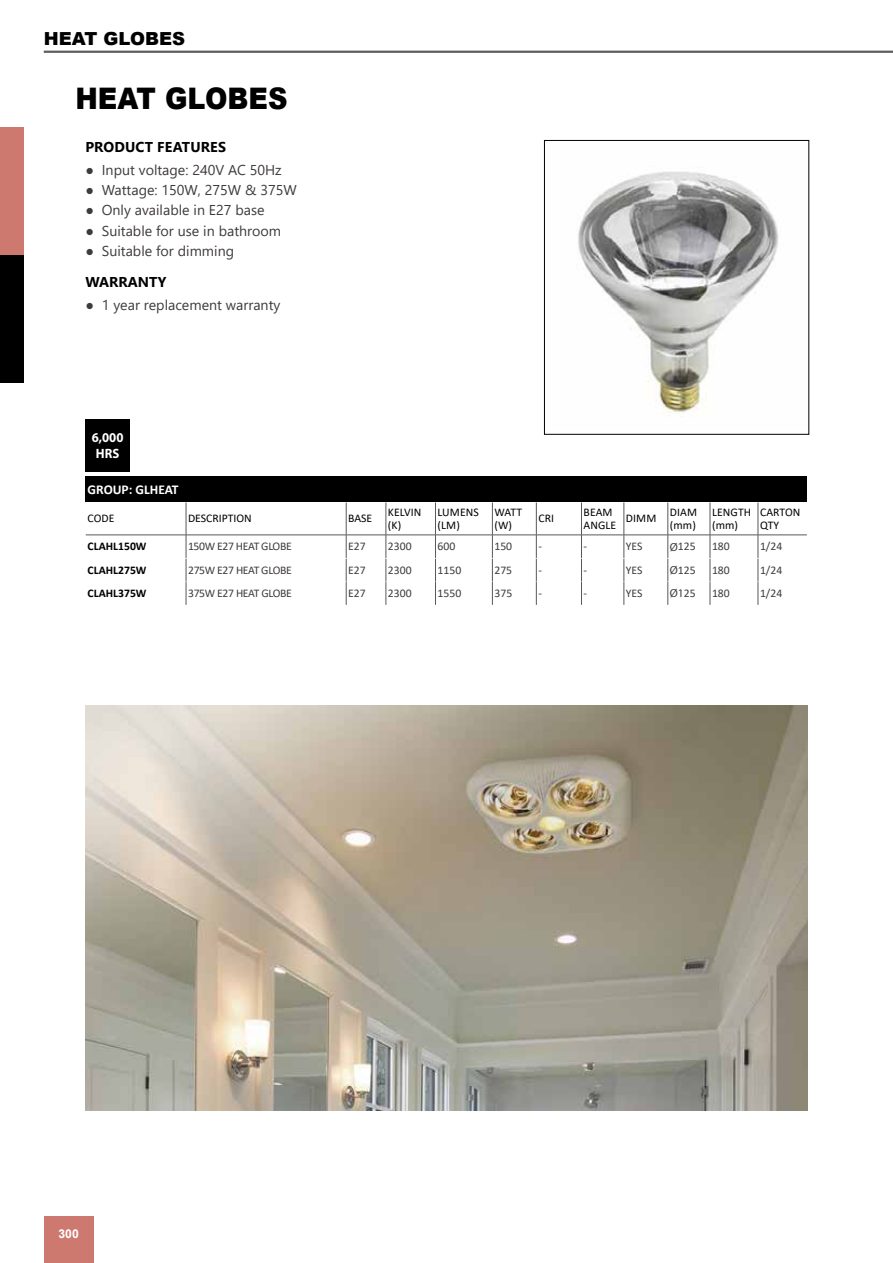
<style>
.page{position:relative;width:893px;height:1263px;background:#fff}
.page>*{position:absolute;margin:0;border:0;box-sizing:border-box;transform-origin:0 0}
.t1{font:900 29.7px "Arial";color:#000;scale:.91 1}
.t2{font:900 18px "Arial";color:#000}
.t3{font:14.25px "Segoe UI";color:#3f3b3a}
.t4{font:700 14.25px "Segoe UI";letter-spacing:.01em;color:#000}
.t5{font:700 13.5px "Calibri";color:#fff}
.t6{font:700 13.5px/16.2px "Myriad Pro";color:#fff;text-align:center;scale:.95 1}
.t7{font:700 12.15px "Arial";color:#fff}
.t8{font:11.7px/12.8px "Calibri";letter-spacing:.01em;color:#000}
.t9{font:11.7px "Calibri";color:#3f3b3a}
.t10{font:11.7px "Calibri";letter-spacing:-.03em;color:#3f3b3a}
.t11{font:700 11.7px "Calibri";color:#000}
.t12{font:11.7px "Myriad Pro";color:#3f3b3a}
.s1{font-family:"Myriad Pro"}
.s2{font-family:"Calibri"}
</style>
<div class="page">
<div style="left:44px;top:1216px;width:50px;height:47px;background:#ce7970"></div>
<div style="left:0;top:247px;width:24px;height:135px;background:#000"></div>
<div style="left:0;top:127px;width:24px;height:128px;background:#ce7970"></div>
<hr style="left:44px;top:51px;width:849px;height:1px;background:#000">
<hr style="left:44px;top:52px;width:849px;height:1px;background:#000">
<img style="left:578px;top:171px;width:201px;height:245px">
<div style="left:544px;top:140px;width:265px;height:294px;border:1px solid #000"></div>
<div style="left:86px;top:477px;width:721px;height:25px;background:#000"></div>
<hr style="left:186px;top:502px;width:1px;height:33px;background:#5a5757">
<hr style="left:346px;top:502px;width:1px;height:33px;background:#5a5757">
<hr style="left:386px;top:502px;width:1px;height:33px;background:#5a5757">
<hr style="left:435px;top:502px;width:1px;height:33px;background:#5a5757">
<hr style="left:492px;top:502px;width:1px;height:33px;background:#5a5757">
<hr style="left:536px;top:502px;width:1px;height:33px;background:#5a5757">
<hr style="left:581px;top:502px;width:1px;height:33px;background:#5a5757">
<hr style="left:624px;top:502px;width:1px;height:33px;background:#5a5757">
<hr style="left:668px;top:502px;width:1px;height:33px;background:#5a5757">
<hr style="left:710px;top:502px;width:1px;height:33px;background:#5a5757">
<hr style="left:758px;top:502px;width:1px;height:33px;background:#5a5757">
<hr style="left:86px;top:535px;width:100px;height:1px;background:#5a5757">
<hr style="left:186px;top:535px;width:160px;height:1px;background:#5a5757">
<hr style="left:346px;top:535px;width:40px;height:1px;background:#5a5757">
<hr style="left:386px;top:535px;width:49px;height:1px;background:#5a5757">
<hr style="left:435px;top:535px;width:57px;height:1px;background:#5a5757">
<hr style="left:492px;top:535px;width:44px;height:1px;background:#5a5757">
<hr style="left:536px;top:535px;width:45px;height:1px;background:#5a5757">
<hr style="left:581px;top:535px;width:43px;height:1px;background:#5a5757">
<hr style="left:624px;top:535px;width:44px;height:1px;background:#5a5757">
<hr style="left:668px;top:535px;width:42px;height:1px;background:#5a5757">
<hr style="left:710px;top:535px;width:48px;height:1px;background:#5a5757">
<hr style="left:758px;top:535px;width:49px;height:1px;background:#5a5757">
<svg style="left:186px;top:535px;width:1px;height:70px"></svg>
<svg style="left:346px;top:535px;width:1px;height:70px"></svg>
<svg style="left:386px;top:535px;width:1px;height:70px"></svg>
<svg style="left:435px;top:536px;width:1px;height:69px"></svg>
<svg style="left:492px;top:535px;width:1px;height:70px"></svg>
<svg style="left:536px;top:535px;width:1px;height:70px"></svg>
<svg style="left:581px;top:536px;width:1px;height:69px"></svg>
<svg style="left:624px;top:535px;width:1px;height:70px"></svg>
<svg style="left:668px;top:535px;width:1px;height:70px"></svg>
<svg style="left:710px;top:535px;width:1px;height:70px"></svg>
<svg style="left:758px;top:535px;width:1px;height:70px"></svg>
<div style="left:85px;top:419px;width:45px;height:52px;background:#000"></div>
<img style="left:85px;top:705px;width:723px;height:405px">
<p class="t2" style="left:44px;top:26px;width:143px">HEAT GLOBES</p>
<h1 class="t1" style="left:75px;top:77px;width:235px">HEAT GLOBES</h1>
<p class="t4" style="left:85px;top:134px;width:142px">PRODUCT FEATURES</p>
<p class="t3" style="left:85px;top:156px;width:198px">● Input voltage: 240V AC 50Hz</p>
<p class="t3" style="left:85px;top:177px;width:213px">● Wattage: 150W, 275W &amp; 375W</p>
<p class="t3" style="left:85px;top:197px;width:181px">● Only available in E27 base</p>
<p class="t3" style="left:85px;top:217px;width:197px">● Suitable for use in bathroom</p>
<p class="t3" style="left:85px;top:237px;width:150px">● Suitable for dimming</p>
<p class="t4" style="left:85px;top:269px;width:83px">WARRANTY</p>
<p class="t3" style="left:85px;top:291px;width:197px">● 1 year replacement warranty</p>
<p class="t6" style="left:92px;top:428px;width:35px">6,000<br>HRS</p>
<p class="t5" style="left:88px;top:480px;width:93px">GROUP: GLHEAT</p>
<p class="t8" style="left:88px;top:512px;width:28px">CODE</p>
<p class="t8" style="left:188px;top:512px;width:65px">DESCRIPTION</p>
<p class="t8" style="left:348px;top:512px;width:26px">BASE</p>
<p class="t8" style="left:388px;top:505px;width:35px">KELVIN (K)</p>
<p class="t8" style="left:438px;top:505px;width:43px">LUMENS (LM)</p>
<p class="t8" style="left:494px;top:505px;width:29px">WATT (W)</p>
<p class="t8" style="left:538px;top:512px;width:17px">CRI</p>
<p class="t8" style="left:583px;top:505px;width:34px">BEAM<br>ANGLE</p>
<p class="t8" style="left:626px;top:512px;width:32px">DIMM</p>
<p class="t8" style="left:670px;top:505px;width:29px">DIAM (mm)</p>
<p class="t8" style="left:712px;top:505px;width:41px">LENGTH (mm)</p>
<p class="t8" style="left:760px;top:505px;width:42px">CARTON<br>QTY</p>
<p class="t11" style="left:88px;top:538px;width:60px">CLAHL150W</p>
<p class="t10" style="left:188px;top:538px;width:105px">150W E27 HEAT GLOBE</p>
<p class="t9" style="left:348px;top:538px;width:19px">E27</p>
<p class="t9" style="left:388px;top:538px;width:25px">2300</p>
<p class="t9" style="left:438px;top:538px;width:19px">600</p>
<p class="t9" style="left:494px;top:538px;width:19px">150</p>
<p class="t9" style="left:538px;top:538px;width:5px">-</p>
<p class="t9" style="left:583px;top:538px;width:5px">-</p>
<p class="t9" style="left:626px;top:538px;width:18px">YES</p>
<p class="t9" style="left:670px;top:538px;width:27px"><span class="s1">Ø</span>125</p>
<p class="t9" style="left:712px;top:538px;width:19px">180</p>
<p class="t9" style="left:760px;top:538px;width:24px">1/24</p>
<p class="t11" style="left:88px;top:561px;width:60px">CLAHL275W</p>
<p class="t10" style="left:188px;top:562px;width:105px">275W E27 HEAT GLOBE</p>
<p class="t9" style="left:348px;top:562px;width:19px">E27</p>
<p class="t9" style="left:388px;top:562px;width:25px">2300</p>
<p class="t9" style="left:438px;top:562px;width:25px">1150</p>
<p class="t9" style="left:494px;top:562px;width:19px">275</p>
<p class="t9" style="left:538px;top:562px;width:5px">-</p>
<p class="t9" style="left:584px;top:562px;width:5px">-</p>
<p class="t9" style="left:626px;top:562px;width:18px">YES</p>
<p class="t9" style="left:670px;top:562px;width:27px"><span class="s1">Ø</span>125</p>
<p class="t9" style="left:712px;top:562px;width:19px">180</p>
<p class="t9" style="left:760px;top:562px;width:24px">1/24</p>
<p class="t11" style="left:88px;top:585px;width:60px">CLAHL375W</p>
<p class="t10" style="left:188px;top:585px;width:105px">375W E27 HEAT GLOBE</p>
<p class="t9" style="left:348px;top:585px;width:19px">E27</p>
<p class="t9" style="left:388px;top:585px;width:25px">2300</p>
<p class="t9" style="left:438px;top:585px;width:25px">1550</p>
<p class="t9" style="left:494px;top:585px;width:19px">375</p>
<p class="t9" style="left:538px;top:585px;width:5px">-</p>
<p class="t9" style="left:584px;top:585px;width:5px">-</p>
<p class="t9" style="left:626px;top:585px;width:18px">YES</p>
<p class="t12" style="left:670px;top:586px;width:27px">Ø1<span class="s2">25</span></p>
<p class="t9" style="left:712px;top:585px;width:19px">180</p>
<p class="t9" style="left:760px;top:585px;width:24px">1/24</p>
<p class="t7" style="left:59px;top:1225px;width:22px">300</p>
</div>
